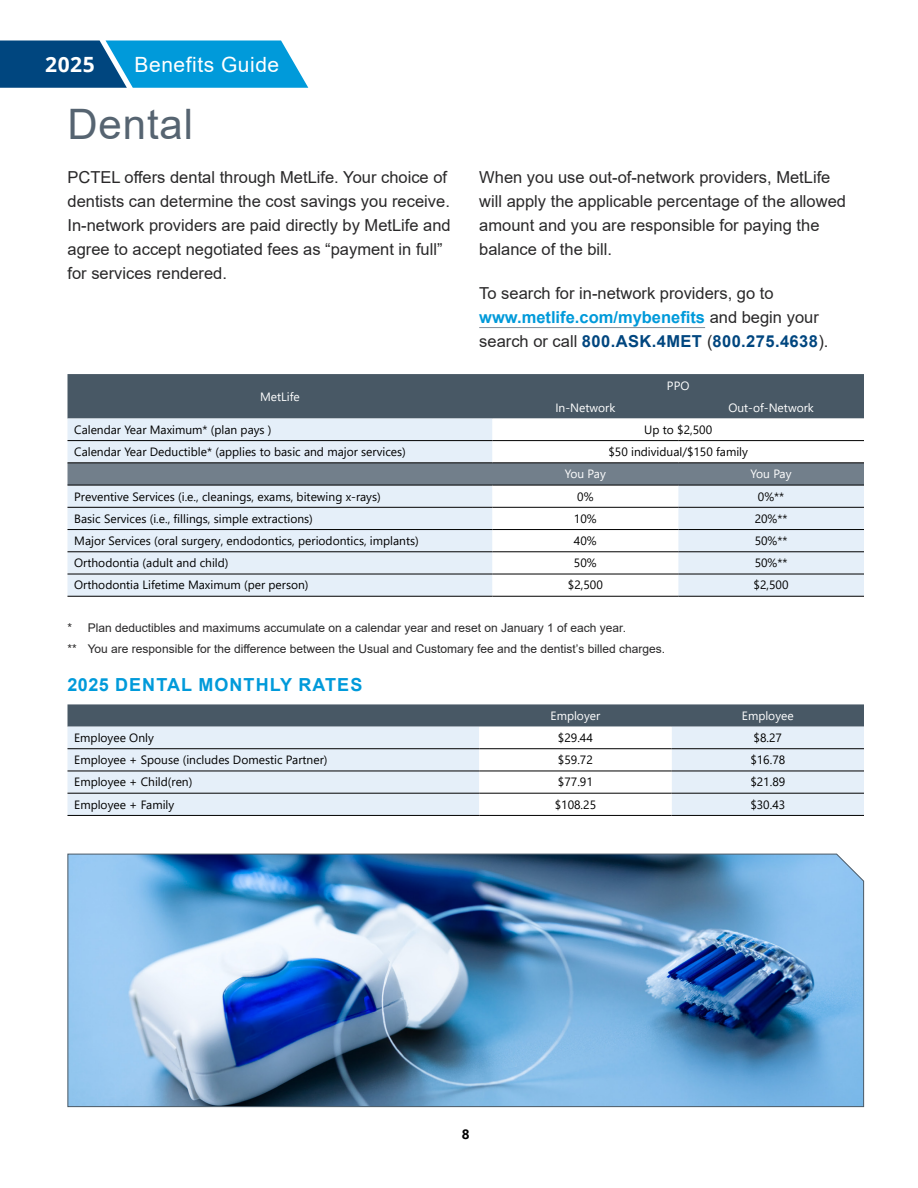
<style>
.page{position:relative;width:918px;height:1188px;background:#fff}
.page>*{position:absolute;margin:0;border:0;box-sizing:border-box;transform-origin:0 0}
.t1{font:42px "Arial";letter-spacing:.02em;color:#566471}
.t2{font:21px "Arial";letter-spacing:.025em;color:#fff}
.t3{font:700 21px "Open Sans";color:#fff}
.t4{font:700 18px "Arial";letter-spacing:.06em;color:#009ada}
.t5{font:16.5px/24px "Arial";color:#292829}
.t6{font:700 13.5px "Segoe UI";color:#000}
.t7{font:12px "Segoe UI";color:#000}
.t8{font:12px/21.8px "Arial";color:#292829}
.t9{font:12px "Segoe UI";color:#fff}
.s1{font-weight:700;color:#009ada}
.s2{font-weight:700;color:#00467f}
</style>
<div class="page">
<svg style="left:0;top:40px;width:308px;height:48px;background:#1383bb"></svg>
<hr style="left:479px;top:327px;width:226px;height:1px;background:#828e98">
<div style="left:68px;top:374px;width:796px;height:45px;background:#485865"></div>
<div style="left:68px;top:419px;width:424px;height:177px;background:#e5eff9"></div>
<svg style="left:492px;top:441px;width:372px;height:155px"></svg>
<div style="left:68px;top:464px;width:796px;height:21px;background:#727f8b"></div>
<hr style="left:68px;top:507px;width:424px;height:1px;background:#000">
<hr style="left:492px;top:507px;width:186px;height:1px;background:#000">
<hr style="left:678px;top:507px;width:186px;height:1px;background:#000">
<hr style="left:68px;top:529px;width:424px;height:1px;background:#000">
<hr style="left:492px;top:529px;width:186px;height:1px;background:#000">
<hr style="left:678px;top:529px;width:186px;height:1px;background:#000">
<hr style="left:68px;top:552px;width:424px;height:1px;background:#000">
<hr style="left:492px;top:552px;width:186px;height:1px;background:#000">
<hr style="left:678px;top:552px;width:186px;height:1px;background:#000">
<hr style="left:68px;top:574px;width:424px;height:1px;background:#000">
<hr style="left:492px;top:574px;width:186px;height:1px;background:#000">
<hr style="left:678px;top:574px;width:186px;height:1px;background:#000">
<hr style="left:68px;top:596px;width:424px;height:1px;background:#000">
<hr style="left:492px;top:596px;width:186px;height:1px;background:#000">
<hr style="left:678px;top:596px;width:186px;height:1px;background:#000">
<hr style="left:68px;top:440px;width:424px;height:1px;background:#000">
<hr style="left:492px;top:440px;width:186px;height:1px;background:#000">
<hr style="left:678px;top:440px;width:186px;height:1px;background:#000">
<hr style="left:68px;top:463px;width:424px;height:1px;background:#000">
<hr style="left:492px;top:463px;width:186px;height:1px;background:#000">
<hr style="left:678px;top:463px;width:186px;height:1px;background:#000">
<hr style="left:68px;top:485px;width:424px;height:1px;background:#000">
<hr style="left:492px;top:485px;width:186px;height:1px;background:#000">
<hr style="left:678px;top:485px;width:186px;height:1px;background:#000">
<svg style="left:68px;top:704px;width:796px;height:111px"></svg>
<hr style="left:68px;top:748px;width:411px;height:1px;background:#000">
<hr style="left:479px;top:748px;width:193px;height:1px;background:#000">
<hr style="left:672px;top:748px;width:192px;height:1px;background:#000">
<hr style="left:68px;top:771px;width:411px;height:1px;background:#000">
<hr style="left:479px;top:771px;width:193px;height:1px;background:#000">
<hr style="left:672px;top:771px;width:192px;height:1px;background:#000">
<hr style="left:68px;top:793px;width:411px;height:1px;background:#000">
<hr style="left:479px;top:793px;width:193px;height:1px;background:#000">
<hr style="left:672px;top:793px;width:192px;height:1px;background:#000">
<hr style="left:68px;top:815px;width:411px;height:1px;background:#000">
<hr style="left:479px;top:815px;width:193px;height:1px;background:#000">
<hr style="left:672px;top:815px;width:192px;height:1px;background:#000">
<img style="left:67px;top:853px;width:797px;height:254px">
<h2 class="t3" style="left:45px;top:50px;width:51px">2025</h2>
<h2 class="t2" style="left:135px;top:50px;width:146px">Benefits Guide</h2>
<h1 class="t1" style="left:68px;top:95px;width:127px">Dental</h1>
<h3 class="t5" style="left:68px;top:165px;width:385px">PCTEL offers dental through MetLife. Your choice of dentists can determine the cost savings you receive.<br>In-network providers are paid directly by MetLife and agree to accept negotiated fees as “payment in full” for services rendered.</h3>
<h3 class="t5" style="left:479px;top:165px;width:368px">When you use out-of-network providers, MetLife will apply the applicable percentage of the allowed amount and you are responsible for paying the balance of the bill.</h3>
<h3 class="t5" style="left:479px;top:281px;width:351px">To search for in-network providers, go to <span class="s1">www.metlife.com/mybenefits</span> and begin your search or call <span class="s2">800.ASK.4MET</span> (<span class="s2">800.275.4638</span>).</h3>
<p class="t9" style="left:260px;top:385px;width:41px">MetLife</p>
<p class="t9" style="left:667px;top:374px;width:24px">PPO</p>
<p class="t9" style="left:555px;top:396px;width:61px">In-Network</p>
<p class="t9" style="left:728px;top:396px;width:87px">Out-of-Network</p>
<p class="t7" style="left:74px;top:418px;width:199px">Calendar Year Maximum* (plan pays )</p>
<p class="t7" style="left:644px;top:418px;width:69px">Up to $2,500</p>
<p class="t7" style="left:74px;top:440px;width:333px">Calendar Year Deductible* (applies to basic and major services)</p>
<p class="t7" style="left:608px;top:440px;width:141px">$50 individual/$150 family</p>
<p class="t9" style="left:565px;top:463px;width:42px">You Pay</p>
<p class="t9" style="left:751px;top:463px;width:42px">You Pay</p>
<p class="t7" style="left:74px;top:485px;width:308px">Preventive Services (i.e., cleanings, exams, bitewing x-rays)</p>
<p class="t7" style="left:577px;top:485px;width:18px">0%</p>
<p class="t7" style="left:758px;top:485px;width:28px">0%**</p>
<p class="t7" style="left:74px;top:507px;width:240px">Basic Services (i.e., fillings, simple extractions)</p>
<p class="t7" style="left:574px;top:507px;width:24px">10%</p>
<p class="t7" style="left:755px;top:507px;width:34px">20%**</p>
<p class="t7" style="left:74px;top:529px;width:346px">Major Services (oral surgery, endodontics, periodontics, implants)</p>
<p class="t7" style="left:574px;top:529px;width:24px">40%</p>
<p class="t7" style="left:755px;top:529px;width:34px">50%**</p>
<p class="t7" style="left:74px;top:552px;width:156px">Orthodontia (adult and child)</p>
<p class="t7" style="left:574px;top:552px;width:24px">50%</p>
<p class="t7" style="left:755px;top:552px;width:34px">50%**</p>
<p class="t7" style="left:74px;top:574px;width:236px">Orthodontia Lifetime Maximum (per person)</p>
<p class="t7" style="left:568px;top:574px;width:36px">$2,500</p>
<p class="t7" style="left:754px;top:574px;width:36px">$2,500</p>
<p class="t8" style="left:67px;top:617px;width:599px">* Plan deductibles and maximums accumulate on a calendar year and reset on January 1 of each year.<br>** You are responsible for the difference between the Usual and Customary fee and the dentist’s billed charges.</p>
<h3 class="t4" style="left:68px;top:672px;width:296px">2025 DENTAL MONTHLY RATES</h3>
<p class="t9" style="left:551px;top:704px;width:51px">Employer</p>
<p class="t9" style="left:742px;top:704px;width:53px">Employee</p>
<p class="t7" style="left:74px;top:726px;width:81px">Employee Only</p>
<p class="t7" style="left:558px;top:726px;width:36px">$29.44</p>
<p class="t7" style="left:754px;top:726px;width:30px">$8.27</p>
<p class="t7" style="left:74px;top:749px;width:255px">Employee + Spouse (includes Domestic Partner)</p>
<p class="t7" style="left:558px;top:749px;width:36px">$59.72</p>
<p class="t7" style="left:750px;top:749px;width:36px">$16.78</p>
<p class="t7" style="left:74px;top:771px;width:120px">Employee + Child(ren)</p>
<p class="t7" style="left:558px;top:771px;width:36px">$77.91</p>
<p class="t7" style="left:750px;top:771px;width:36px">$21.89</p>
<p class="t7" style="left:74px;top:793px;width:102px">Employee + Family</p>
<p class="t7" style="left:555px;top:793px;width:43px">$108.25</p>
<p class="t7" style="left:750px;top:793px;width:36px">$30.43</p>
<p class="t6" style="left:462px;top:1121px;width:9px">8</p>
</div>
